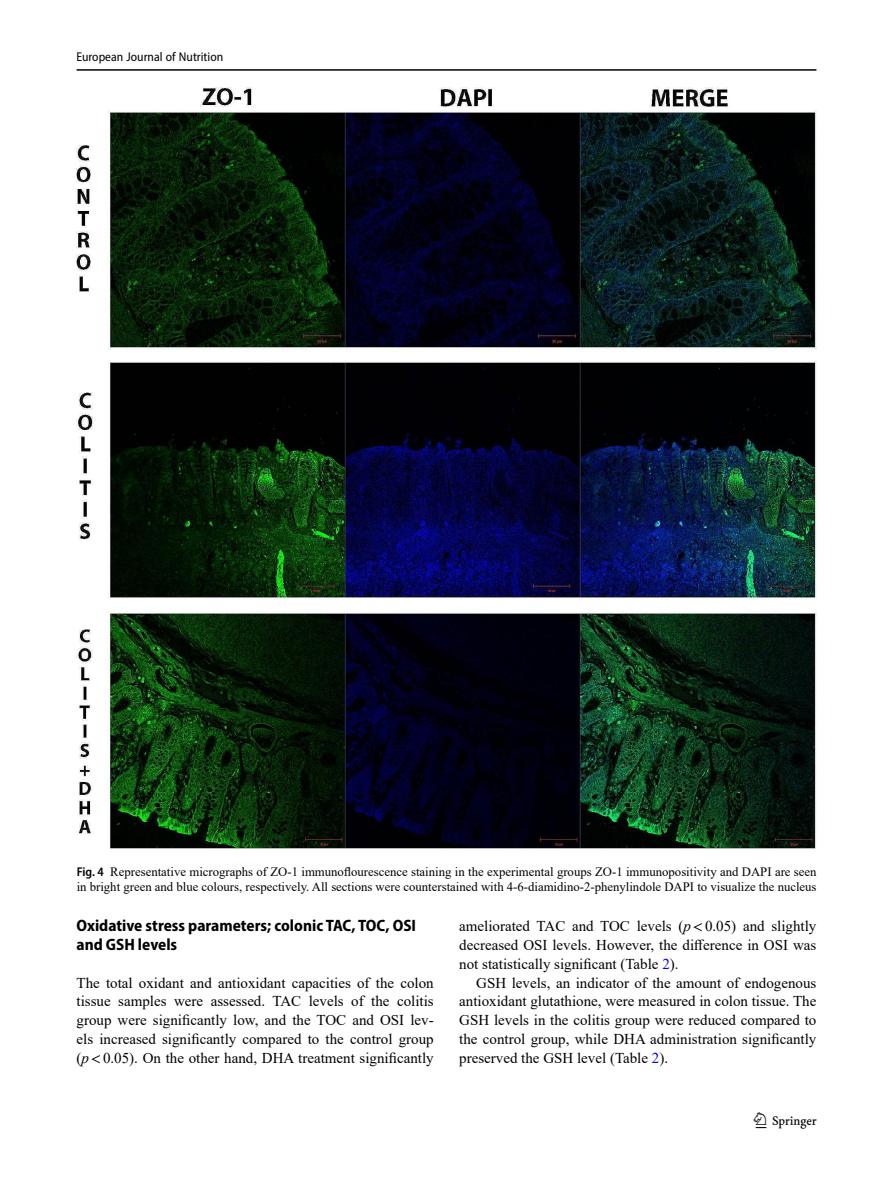
<style>
.page{position:relative;width:893px;height:1187px;background:#fff}
.page>*{position:absolute;margin:0;border:0;box-sizing:border-box;transform-origin:0 0}
.t1{font:22.5px "Springnew";color:#000}
.Head_2{font:700 semi-condensed 16.5px/18.8px "Myriad Pro";color:#000}
.Body_Text{font:15px/18.8px "Times New Roman";color:#000;text-align:justify}
.Body_Text_Indent{font:15px/18.8px "Times New Roman";color:#000;text-align:justify}
.Figure_Caption{font:12.75px/15px "Times New Roman";color:#000}
.t2{font:semi-condensed 12.75px "Myriad Pro";color:#000}
.s1{font-family:"Myriad Pro";font-weight:600;font-stretch:semi-condensed}
.s2{font-style:italic}
.s3{font-family:"STIX"}
.s4{color:#00f}
</style>
<div class="page">
<hr style="left:77px;top:69px;width:739px;height:2px;background:#000">
<img style="left:77px;top:87px;width:740px;height:761px">
<p class="t2" style="left:77px;top:49px;width:148px">European Journal of Nutrition</p>
<p class="Figure_Caption" style="left:77px;top:863px;width:741px"><span class="s1">Fig. 4</span> Representative micrographs of ZO-1 immunoflourescence staining in the experimental groups ZO-1 immunopositivity and DAPI are seen in bright green and blue colours, respectively. All sections were counterstained with 4-6-diamidino-2-phenylindole DAPI to visualize the nucleus</p>
<p class="Head_2" style="left:77px;top:915px;width:341px">Oxidative stress parameters; colonic TAC, TOC, OSI and GSH levels</p>
<p class="Body_Text" style="left:77px;top:972px;width:359px">The total oxidant and antioxidant capacities of the colon tissue samples were assessed. TAC levels of the colitis group were significantly low, and the TOC and OSI lev&shy;els increased significantly compared to the control group (<span class="s2">p</span><span class="s3">&lt;</span>0.05). On the other hand, DHA treatment significantly</p>
<p class="Body_Text" style="left:459px;top:916px;width:359px">ameliorated TAC and TOC levels (<span class="s2">p</span><span class="s3">&lt;</span>0.05) and slightly decreased OSI levels. However, the difference in OSI was not statistically significant (Table <span class="s4">2</span>).</p>
<p class="Body_Text_Indent" style="left:459px;top:972px;width:359px;text-indent:17px">GSH levels, an indicator of the amount of endogenous antioxidant glutathione, were measured in colon tissue. The GSH levels in the colitis group were reduced compared to the control group, while DHA administration significantly preserved the GSH level (Table <span class="s4">2</span>).</p>
<h1 class="t1" style="left:756px;top:1107px;width:63px">1 3</h1>
</div>
